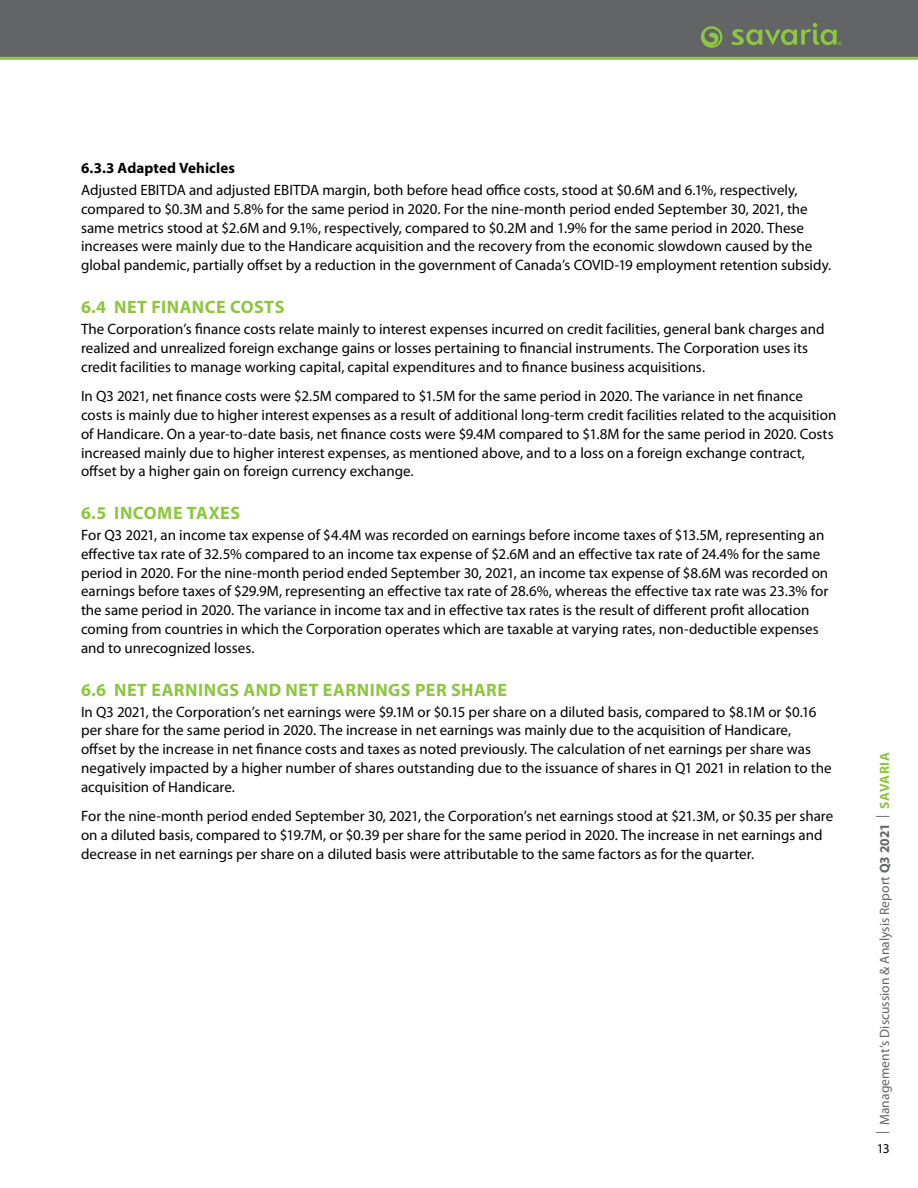
<style>
.page{position:relative;width:918px;height:1188px;background:#fff}
.page>*{position:absolute;margin:0;border:0;box-sizing:border-box;transform-origin:0 0}
.Subhead_2{font:700 18px "Myriad Pro";letter-spacing:.03em;color:#8dc63f}
.body_no_indent{font:15px/18.8px "Myriad Pro";color:#000}
.Subhead_3_no_indent{font:700 15px "Myriad Pro";letter-spacing:.005em;color:#000}
.t1{font:13.5px "Myriad Pro";letter-spacing:.005em;color:#636466}
.t2{font:13.5px "Myriad Pro";color:#000}
.s1{font-weight:700}
.s2{font-weight:700;color:#8dc63f}
</style>
<div class="page">
<div style="left:0;top:0;width:918px;height:58px;background:#636466"></div>
<svg style="left:701px;top:26px;width:21px;height:22px"></svg>
<svg style="left:731px;top:23px;width:110px;height:22px"></svg>
<hr style="left:0;top:57px;width:918px;height:3px;background:#8dc63f">
<p class="Subhead_3_no_indent" style="left:81px;top:158px;width:156px">6.3.3 Adapted Vehicles</p>
<p class="body_no_indent" style="left:81px;top:181px;width:752px">Adjusted EBITDA and adjusted EBITDA margin, both before head office costs, stood at $0.6M and 6.1%, respectively, compared to $0.3M and 5.8% for the same period in 2020. For the nine-month period ended September 30, 2021, the same metrics stood at $2.6M and 9.1%, respectively, compared to $0.2M and 1.9% for the same period in 2020. These increases were mainly due to the Handicare acquisition and the recovery from the economic slowdown caused by the global pandemic, partially offset by a reduction in the government of Canada’s COVID-19 employment retention subsidy.</p>
<p class="Subhead_2" style="left:81px;top:295px;width:205px">6.4 NET FINANCE COSTS</p>
<p class="body_no_indent" style="left:81px;top:320px;width:745px">The Corporation’s finance costs relate mainly to interest expenses incurred on credit facilities, general bank charges and realized and unrealized foreign exchange gains or losses pertaining to financial instruments. The Corporation uses its credit facilities to manage working capital, capital expenditures and to finance business acquisitions.</p>
<p class="body_no_indent" style="left:81px;top:387px;width:757px">In Q3 2021, net finance costs were $2.5M compared to $1.5M for the same period in 2020. The variance in net finance costs is mainly due to higher interest expenses as a result of additional long-term credit facilities related to the acquisition of Handicare. On a year-to-date basis, net finance costs were $9.4M compared to $1.8M for the same period in 2020. Costs increased mainly due to higher interest expenses, as mentioned above, and to a loss on a foreign exchange contract, offset by a higher gain on foreign currency exchange.</p>
<p class="Subhead_2" style="left:81px;top:501px;width:161px">6.5 INCOME TAXES</p>
<p class="body_no_indent" style="left:81px;top:526px;width:749px">For Q3 2021, an income tax expense of $4.4M was recorded on earnings before income taxes of $13.5M, representing an effective tax rate of 32.5% compared to an income tax expense of $2.6M and an effective tax rate of 24.4% for the same period in 2020. For the nine-month period ended September 30, 2021, an income tax expense of $8.6M was recorded on earnings before taxes of $29.9M, representing an effective tax rate of 28.6%, whereas the effective tax rate was 23.3% for the same period in 2020. The variance in income tax and in effective tax rates is the result of different profit allocation coming from countries in which the Corporation operates which are taxable at varying rates, non-deductible expenses and to unrecognized losses.</p>
<p class="Subhead_2" style="left:81px;top:678px;width:428px">6.6 NET EARNINGS AND NET EARNINGS PER SHARE</p>
<p class="body_no_indent" style="left:81px;top:702px;width:752px">In Q3 2021, the Corporation’s net earnings were $9.1M or $0.15 per share on a diluted basis, compared to $8.1M or $0.16 per share for the same period in 2020. The increase in net earnings was mainly due to the acquisition of Handicare,<br>offset by the increase in net finance costs and taxes as noted previously. The calculation of net earnings per share was negatively impacted by a higher number of shares outstanding due to the issuance of shares in Q1 2021 in relation to the acquisition of Handicare.</p>
<p class="body_no_indent" style="left:81px;top:807px;width:754px">For the nine-month period ended September 30, 2021, the Corporation’s net earnings stood at $21.3M, or $0.35 per share on a diluted basis, compared to $19.7M, or $0.39 per share for the same period in 2020. The increase in net earnings and decrease in net earnings per share on a diluted basis were attributable to the same factors as for the quarter.</p>
<p class="t1" style="left:876px;top:1134px;width:383px;rotate:-90deg">| Management’s Discussion &amp; Analysis Report <span class="s1">Q3 2021</span> | <span class="s2">SAVARIA</span></p>
<p class="t2" style="left:877px;top:1140px;width:15px">13</p>
</div>
